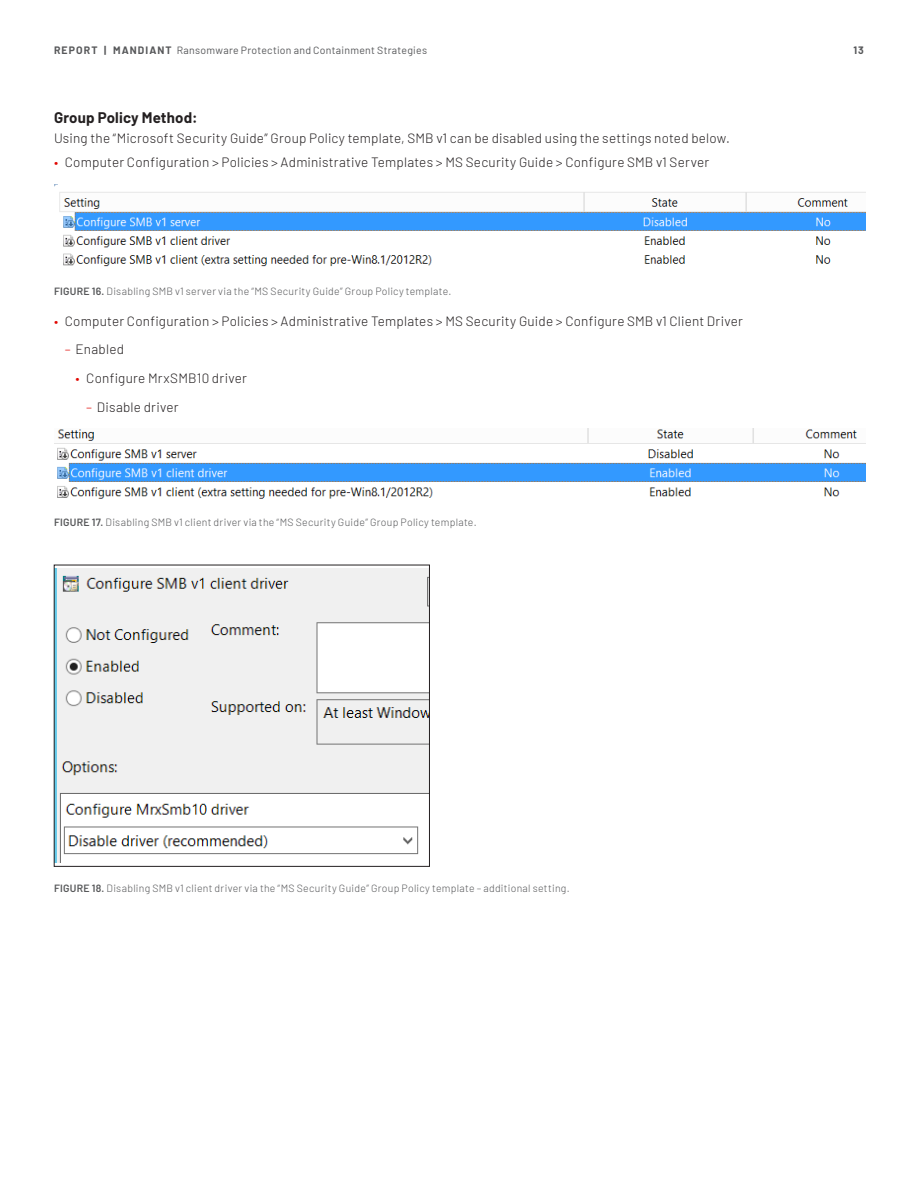
<style>
.page{position:relative;width:918px;height:1188px;background:#fff}
.page>*{position:absolute;margin:0;border:0;box-sizing:border-box;transform-origin:0 0}
.L2_Subhead-10_12_Sen{font:700 15px "Barlow";letter-spacing:.01em;color:#231f20}
.Before_Bulletted_Lis{font:300 13.5px "Barlow";letter-spacing:.015em;color:#231f20}
.Figure_Body_Light_7{font:300 10.5px "Barlow";letter-spacing:.025em;color:#57585a}
.t1{font:10.5px "Barlow";letter-spacing:.025em;color:#57585a}
.t2{font:700 10.5px "Barlow";color:#57585a}
.s1{font-weight:700}
.s2{color:#e10600}
.s3{font-weight:600}
</style>
<div class="page">
<img style="left:54px;top:185px;width:812px;height:82px">
<img style="left:54px;top:429px;width:812px;height:70px">
<img style="left:56px;top:568px;width:372px;height:295px">
<div style="left:54px;top:565px;width:376px;height:302px;border:1px solid #231f20"></div>
<p class="t1" style="left:54px;top:43px;width:375px"><span class="s1">REPORT | MANDIANT</span> Ransomware Protection and Containment Strategies</p>
<p class="t2" style="left:854px;top:42px;width:12px">13</p>
<p class="L2_Subhead-10_12_Sen" style="left:54px;top:106px;width:145px">Group Policy Method:</p>
<p class="Before_Bulletted_Lis" style="left:54px;top:128px;width:678px">Using the “Microsoft Security Guide” Group Policy template, SMB v1 can be disabled using the settings noted below.</p>
<p class="Before_Bulletted_Lis" style="left:54px;top:153px;width:657px"><span class="s2">•</span> Computer Configuration &gt; Policies &gt; Administrative Templates &gt; MS Security Guide &gt; Configure SMB v1 Server</p>
<p class="Figure_Body_Light_7" style="left:54px;top:283px;width:399px"><span class="s3">FIGURE 16.</span> Disabling SMB v1 server via the “MS Security Guide” Group Policy template.</p>
<p class="Before_Bulletted_Lis" style="left:54px;top:311px;width:691px"><span class="s2">•</span> Computer Configuration &gt; Policies &gt; Administrative Templates &gt; MS Security Guide &gt; Configure SMB v1 Client Driver</p>
<p class="Before_Bulletted_Lis" style="left:65px;top:340px;width:61px"><span class="s2">–</span> Enabled</p>
<p class="Before_Bulletted_Lis" style="left:75px;top:369px;width:173px"><span class="s2">•</span> Configure MrxSMB10 driver</p>
<p class="Before_Bulletted_Lis" style="left:86px;top:397px;width:94px"><span class="s2">–</span> Disable driver</p>
<p class="Figure_Body_Light_7" style="left:54px;top:515px;width:424px"><span class="s3">FIGURE 17.</span> Disabling SMB v1 client driver via the “MS Security Guide” Group Policy template.</p>
<p class="Figure_Body_Light_7" style="left:54px;top:881px;width:517px"><span class="s3">FIGURE 18.</span> Disabling SMB v1 client driver via the “MS Security Guide” Group Policy template – additional setting.</p>
</div>
